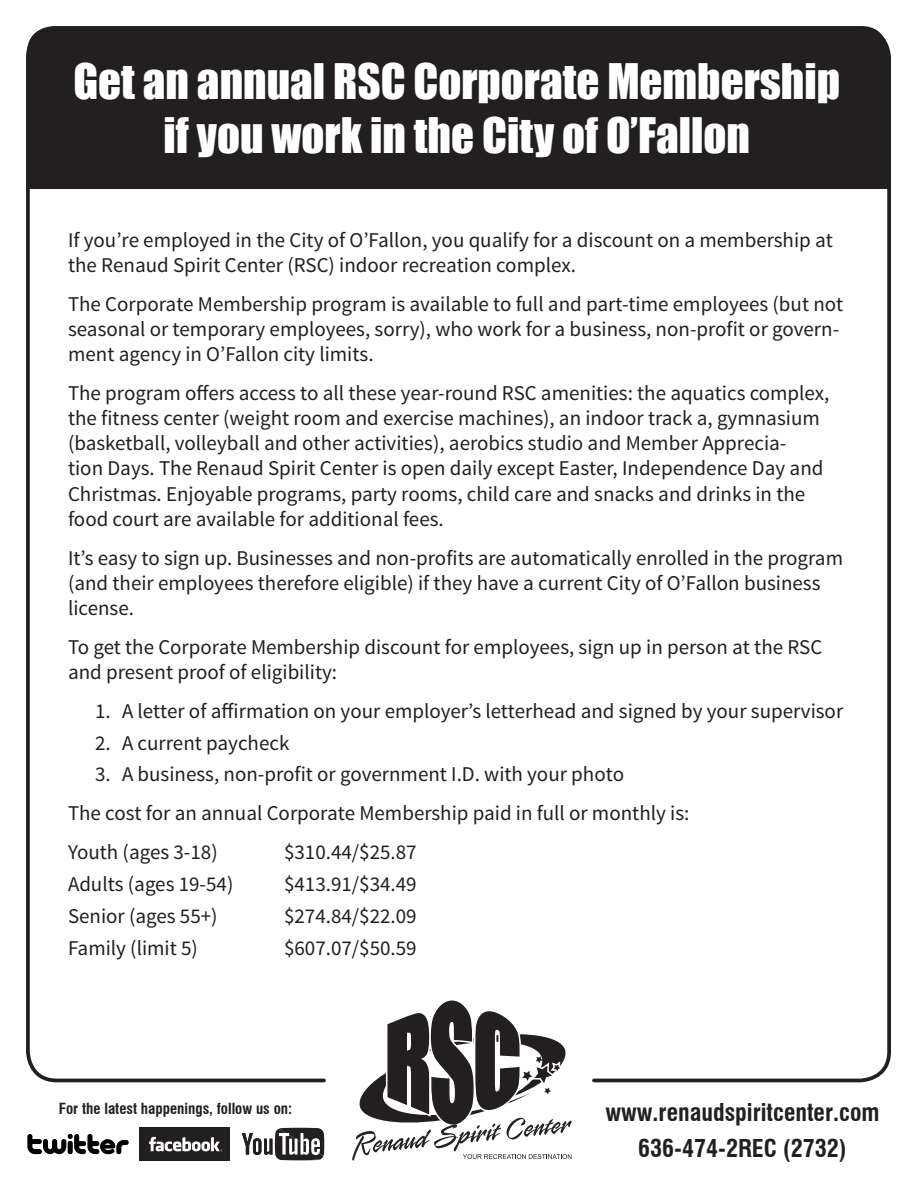
<style>
.page{position:relative;width:918px;height:1188px;background:#fff}
.page>*{position:absolute;margin:0;border:0;box-sizing:border-box;transform-origin:0 0}
.t1{font:45px/54px "Impact";color:#fff;text-align:center}
.t2{font:700 condensed 24px "Swiss 721 BT";color:#231f20}
.t3{font:21px/25.2px "Source Sans Pro";color:#231f20}
.t4{font:700 condensed 15px "Swiss 721 BT";color:#231f20}
</style>
<div class="page">
<div style="left:27px;top:26px;width:859px;height:163px;background:#231f20"></div>
<div style="left:139px;top:1127px;width:91px;height:34px;background:#231f20"></div>
<svg style="left:149px;top:1137px;width:73px;height:14px"></svg>
<svg style="left:242px;top:1128px;width:82px;height:32px"></svg>
<svg style="left:27px;top:1134px;width:102px;height:21px"></svg>
<svg style="left:352px;top:1000px;width:220px;height:161px"></svg>
<p class="t1" style="left:73px;top:53px;width:768px">Get an annual RSC Corporate Membership if you work in the City of O’Fallon</p>
<p class="t3" style="left:68px;top:228px;width:766px">If you’re employed in the City of O’Fallon, you qualify for a discount on a membership at the Renaud Spirit Center (RSC) indoor recreation complex.</p>
<p class="t3" style="left:68px;top:292px;width:777px">The Corporate Membership program is available to full and part-time employees (but not seasonal or temporary employees, sorry), who work for a business, non-profit or govern&shy;ment agency in O’Fallon city limits.</p>
<p class="t3" style="left:68px;top:381px;width:763px">The program offers access to all these year-round RSC amenities: the aquatics complex, the fitness center (weight room and exercise machines), an indoor track a, gymnasium (basketball, volleyball and other activities), aerobics studio and Member Apprecia-<br>tion Days. The Renaud Spirit Center is open daily except Easter, Independence Day and Christmas. Enjoyable programs, party rooms, child care and snacks and drinks in the food court are available for additional fees.</p>
<p class="t3" style="left:68px;top:545px;width:777px">It’s easy to sign up. Businesses and non-profits are automatically enrolled in the program (and their employees therefore eligible) if they have a current City of O’Fallon business license.</p>
<p class="t3" style="left:68px;top:634px;width:756px">To get the Corporate Membership discount for employees, sign up in person at the RSC and present proof of eligibility:</p>
<p class="t3" style="left:95px;top:698px;width:750px">1. A letter of affirmation on your employer’s letterhead and signed by your supervisor</p>
<p class="t3" style="left:95px;top:730px;width:196px">2. A current paycheck</p>
<p class="t3" style="left:95px;top:762px;width:531px">3. A business, non-profit or government I.D. with your photo</p>
<p class="t3" style="left:68px;top:801px;width:623px">The cost for an annual Corporate Membership paid in full or monthly is:</p>
<p class="t3" style="left:68px;top:840px;width:151px">Youth (ages 3-18)</p>
<p class="t3" style="left:284px;top:840px;width:134px">$310.44/$25.87</p>
<p class="t3" style="left:68px;top:872px;width:167px">Adults (ages 19-54)</p>
<p class="t3" style="left:284px;top:872px;width:134px">$413.91/$34.49</p>
<p class="t3" style="left:68px;top:904px;width:151px">Senior (ages 55+)</p>
<p class="t3" style="left:284px;top:904px;width:134px">$274.84/$22.09</p>
<p class="t3" style="left:68px;top:936px;width:131px">Family (limit 5)</p>
<p class="t3" style="left:284px;top:936px;width:134px">$607.07/$50.59</p>
<p class="t4" style="left:59px;top:1100px;width:235px">For the latest happenings, follow us on:</p>
<p class="t2" style="left:605px;top:1098px;width:276px">www.renaudspiritcenter.com</p>
<p class="t2" style="left:638px;top:1133px;width:210px">636-474-2REC (2732)</p>
</div>
